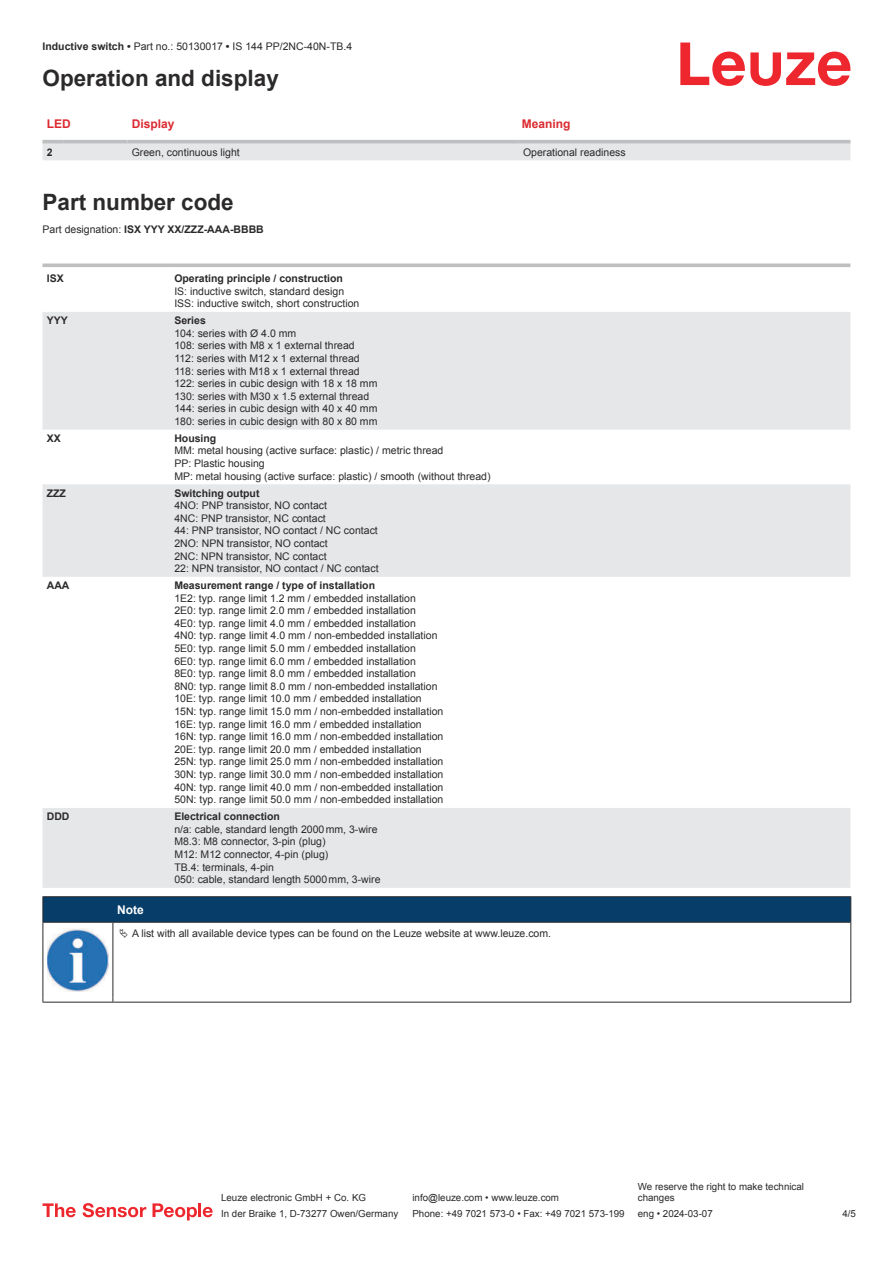
<style>
.page{position:relative;width:893px;height:1263px;background:#fff}
.page>*{position:absolute;margin:0;border:0;box-sizing:border-box;transform-origin:0 0}
.t1{font:700 22.5px "Arial";color:#2b292a}
.t2{font:700 12px "Arial";color:#db2a30}
.t3{font:700 12px "Arial";color:#fff}
.t4{font:10.5px/12.6px "Arial";color:#2b292a}
.t5{font:700 10.5px "Arial";color:#2b292a}
.t6{font:9.75px/11.7px "Arial";color:#2b292a}
.s1{font-weight:700}
.s2{font-weight:400}
</style>
<div class="page">
<svg style="left:680px;top:43px;width:170px;height:43px"></svg>
<div style="left:43px;top:143px;width:807px;height:17px;background:#e6e7e9"></div>
<hr style="left:43px;top:140px;width:21px;height:3px;background:#bdbfc1">
<hr style="left:64px;top:140px;width:64px;height:3px;background:#bdbfc1">
<hr style="left:128px;top:140px;width:391px;height:3px;background:#bdbfc1">
<hr style="left:519px;top:140px;width:331px;height:3px;background:#bdbfc1">
<svg style="left:43px;top:312px;width:807px;height:576px;fill:#e9eaec"></svg>
<svg style="left:43px;top:263px;width:127px;height:4px"></svg>
<svg style="left:170px;top:263px;width:680px;height:4px;background:#c5c7c9"></svg>
<svg style="left:43px;top:1203px;width:33px;height:14px"></svg>
<svg style="left:83px;top:1203px;width:63px;height:14px"></svg>
<svg style="left:153px;top:1203px;width:44px;height:17px"></svg>
<hr style="left:198px;top:1203px;width:3px;height:14px;background:#ed272d">
<svg style="left:203px;top:1207px;width:10px;height:10px"></svg>
<svg style="left:44px;top:923px;width:806px;height:79px"></svg>
<hr style="left:43px;top:896px;width:70px;height:1px;background:#2b292a">
<hr style="left:43px;top:922px;width:70px;height:1px;background:#2b292a">
<hr style="left:113px;top:896px;width:738px;height:1px;background:#2b292a">
<svg style="left:43px;top:897px;width:808px;height:25px;background:#063c67"></svg>
<hr style="left:113px;top:922px;width:738px;height:1px;background:#2b292a">
<hr style="left:43px;top:923px;width:1px;height:75px;background:#2b292a">
<hr style="left:113px;top:923px;width:1px;height:75px;background:#2b292a">
<hr style="left:850px;top:923px;width:1px;height:75px;background:#2b292a">
<hr style="left:43px;top:1002px;width:70px;height:1px;background:#2b292a">
<hr style="left:113px;top:1002px;width:738px;height:1px;background:#2b292a">
<img style="left:47px;top:929px;width:61px;height:62px">
<div style="left:115px;top:923px;width:734px;height:20px;background:#fff"></div>
<p class="t4" style="left:43px;top:41px;width:311px"><span class="s1">Inductive switch •</span> Part no.: 50130017 <span class="s1">•</span> IS 144 PP/2NC-40N-TB.4</p>
<h1 class="t1" style="left:43px;top:70px;width:238px">Operation and display</h1>
<p class="t2" style="left:47px;top:119px;width:25px">LED</p>
<p class="t2" style="left:132px;top:119px;width:44px">Display</p>
<p class="t2" style="left:522px;top:119px;width:50px">Meaning</p>
<p class="t5" style="left:47px;top:148px;width:7px">2</p>
<p class="t4" style="left:132px;top:147px;width:109px">Green, continuous light</p>
<p class="t4" style="left:523px;top:147px;width:104px">Operational readiness</p>
<h1 class="t1" style="left:43px;top:194px;width:193px">Part number code</h1>
<p class="t5" style="left:43px;top:226px;width:223px"><span class="s2">Part designation:</span> ISX YYY XX/ZZZ-AAA-BBBB</p>
<p class="t5" style="left:47px;top:274px;width:18px">ISX</p>
<p class="t5" style="left:174px;top:274px;width:170px">Operating principle / construction</p>
<p class="t4" style="left:174px;top:285px;width:186px">IS: inductive switch, standard design<br>ISS: inductive switch, short construction</p>
<p class="t5" style="left:47px;top:316px;width:23px">YYY</p>
<p class="t5" style="left:174px;top:316px;width:33px">Series</p>
<p class="t4" style="left:174px;top:328px;width:205px">104: series with Ø 4.0 mm<br>108: series with M8 x 1 external thread<br>112: series with M12 x 1 external thread 118: series with M18 x 1 external thread 122: series in cubic design with 18 x 18 mm 130: series with M30 x 1.5 external thread 144: series in cubic design with 40 x 40 mm 180: series in cubic design with 80 x 80 mm</p>
<p class="t5" style="left:47px;top:434px;width:16px">XX</p>
<p class="t5" style="left:174px;top:434px;width:43px">Housing</p>
<p class="t4" style="left:174px;top:445px;width:318px">MM: metal housing (active surface: plastic) / metric thread<br>PP: Plastic housing<br>MP: metal housing (active surface: plastic) / smooth (without thread)</p>
<p class="t5" style="left:47px;top:489px;width:21px">ZZZ</p>
<p class="t5" style="left:174px;top:489px;width:87px">Switching output</p>
<p class="t4" style="left:174px;top:500px;width:206px">4NO: PNP transistor, NO contact<br>4NC: PNP transistor, NC contact<br>44: PNP transistor, NO contact / NC contact 2NO: NPN transistor, NO contact<br>2NC: NPN transistor, NC contact<br>22: NPN transistor, NO contact / NC contact</p>
<p class="t5" style="left:47px;top:581px;width:24px">AAA</p>
<p class="t5" style="left:174px;top:581px;width:202px">Measurement range / type of installation</p>
<p class="t4" style="left:174px;top:592px;width:271px">1E2: typ. range limit 1.2 mm / embedded installation<br>2E0: typ. range limit 2.0 mm / embedded installation<br>4E0: typ. range limit 4.0 mm / embedded installation<br>4N0: typ. range limit 4.0 mm / non-embedded installation 5E0: typ. range limit 5.0 mm / embedded installation<br>6E0: typ. range limit 6.0 mm / embedded installation<br>8E0: typ. range limit 8.0 mm / embedded installation<br>8N0: typ. range limit 8.0 mm / non-embedded installation 10E: typ. range limit 10.0 mm / embedded installation 15N: typ. range limit 15.0 mm / non-embedded installation 16E: typ. range limit 16.0 mm / embedded installation 16N: typ. range limit 16.0 mm / non-embedded installation 20E: typ. range limit 20.0 mm / embedded installation 25N: typ. range limit 25.0 mm / non-embedded installation 30N: typ. range limit 30.0 mm / non-embedded installation 40N: typ. range limit 40.0 mm / non-embedded installation 50N: typ. range limit 50.0 mm / non-embedded installation</p>
<p class="t5" style="left:47px;top:812px;width:24px">DDD</p>
<p class="t5" style="left:174px;top:812px;width:107px">Electrical connection</p>
<p class="t4" style="left:174px;top:824px;width:208px">n/a: cable, standard length 2000 mm, 3-wire M8.3: M8 connector, 3-pin (plug)<br>M12: M12 connector, 4-pin (plug)<br>TB.4: terminals, 4-pin<br>050: cable, standard length 5000 mm, 3-wire</p>
<p class="t3" style="left:117px;top:905px;width:28px">Note</p>
<p class="t4" style="left:132px;top:928px;width:421px">A list with all available device types can be found on the Leuze website at www.leuze.com.</p>
<p class="t6" style="left:221px;top:1193px;width:146px">Leuze electronic GmbH + Co. KG</p>
<p class="t6" style="left:412px;top:1193px;width:148px">info@leuze.com • www.leuze.com</p>
<p class="t6" style="left:638px;top:1181px;width:168px">We reserve the right to make technical changes</p>
<p class="t6" style="left:221px;top:1208px;width:179px">In der Braike 1, D-73277 Owen/Germany</p>
<p class="t6" style="left:412px;top:1208px;width:214px">Phone: +49 7021 573-0 • Fax: +49 7021 573-199</p>
<p class="t6" style="left:638px;top:1208px;width:76px">eng • 2024-03-07</p>
<p class="t6" style="left:842px;top:1209px;width:15px">4 /5</p>
</div>
